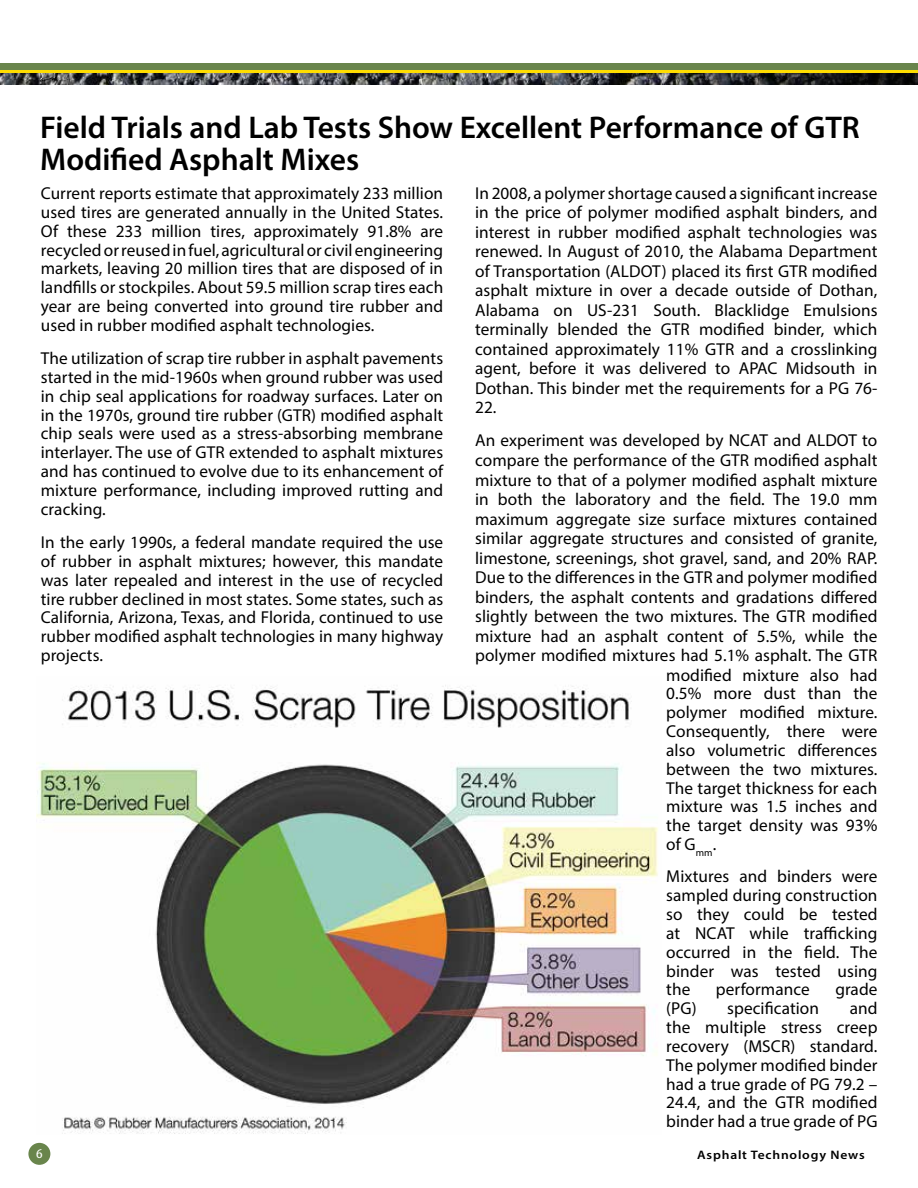
<style>
.page{position:relative;width:918px;height:1188px;background:#fff}
.page>*{position:absolute;margin:0;border:0;box-sizing:border-box;transform-origin:0 0}
.t1{font:600 31.5px/31.5px "Myriad Pro";color:#000}
.t2{font:17.25px/18.9px "Myriad Pro";letter-spacing:.005em;color:#000;text-align:justify}
.t3{font:condensed 13.5px "Myriad Pro";color:#fff;scale:1.25 1}
.t4{font:600 12.3px "Myriad Pro";letter-spacing:.06em;color:#000;scale:1.1 1}
</style>
<div class="page">
<div style="left:28px;top:1143px;width:22px;height:22px;background:#69854c;border-radius:50%"></div>
<svg style="left:0;top:63px;width:918px;height:21px;background:#6a703f"></svg>
<img style="left:36px;top:685px;width:622px;height:449px">
<h1 class="t1" style="left:40px;top:111px;width:821px">Field Trials and Lab Tests Show Excellent Performance of GTR<br>Modified Asphalt Mixes</h1>
<p class="t2" style="left:41px;top:183px;width:404px">Current reports estimate that approximately 233 million used tires are generated annually in the United States.<br>Of these 233 million tires, approximately 91.8% are recycled or reused in fuel, agricultural or civil engineering markets, leaving 20 million tires that are disposed of in landfills or stockpiles. About 59.5 million scrap tires each year are being converted into ground tire rubber and used in rubber modified asphalt technologies.</p>
<p class="t2" style="left:41px;top:348px;width:404px">The utilization of scrap tire rubber in asphalt pavements started in the mid-1960s when ground rubber was used in chip seal applications for roadway surfaces. Later on in the 1970s, ground tire rubber (GTR) modified asphalt chip seals were used as a stress-absorbing membrane interlayer. The use of GTR extended to asphalt mixtures and has continued to evolve due to its enhancement of mixture performance, including improved rutting and cracking.</p>
<p class="t2" style="left:41px;top:532px;width:404px">In the early 1990s, a federal mandate required the use of rubber in asphalt mixtures; however, this mandate was later repealed and interest in the use of recycled tire rubber declined in most states. Some states, such as California, Arizona, Texas, and Florida, continued to use rubber modified asphalt technologies in many highway projects.</p>
<p class="t2" style="left:475px;top:183px;width:404px;line-height:19.5px">In 2008, a polymer shortage caused a significant increase in the price of polymer modified asphalt binders, and interest in rubber modified asphalt technologies was renewed. In August of 2010, the Alabama Department of Transportation (ALDOT) placed its first GTR modified asphalt mixture in over a decade outside of Dothan, Alabama on US-231 South. Blacklidge Emulsions terminally blended the GTR modified binder, which contained approximately 11% GTR and a crosslinking agent, before it was delivered to APAC Midsouth in Dothan. This binder met the requirements for a PG 76- 22.</p>
<p class="t2" style="left:475px;top:431px;width:404px">An experiment was developed by NCAT and ALDOT to</p>
<p class="t2" style="left:475px;top:451px;width:404px">compare the performance of the GTR modified asphalt</p>
<p class="t2" style="left:475px;top:470px;width:404px">mixture to that of a polymer modified asphalt mixture</p>
<p class="t2" style="left:475px;top:490px;width:404px">in both the laboratory and the field. The 19.0 mm</p>
<p class="t2" style="left:475px;top:509px;width:404px">maximum aggregate size surface mixtures contained</p>
<p class="t2" style="left:475px;top:529px;width:404px">similar aggregate structures and consisted of granite,</p>
<p class="t2" style="left:475px;top:548px;width:404px">limestone, screenings, shot gravel, sand, and 20% RAP.</p>
<p class="t2" style="left:475px;top:568px;width:404px">Due to the differences in the GTR and polymer modified</p>
<p class="t2" style="left:475px;top:587px;width:404px">binders, the asphalt contents and gradations differed</p>
<p class="t2" style="left:475px;top:607px;width:404px">slightly between the two mixtures. The GTR modified</p>
<p class="t2" style="left:475px;top:626px;width:404px">mixture had an asphalt content of 5.5%, while the</p>
<p class="t2" style="left:475px;top:646px;width:404px">polymer modified mixtures had 5.1% asphalt. The GTR</p>
<p class="t2" style="left:666px;top:665px;width:213px">modified mixture also had</p>
<p class="t2" style="left:666px;top:684px;width:213px">0.5% more dust than the</p>
<p class="t2" style="left:666px;top:703px;width:213px">polymer modified mixture.</p>
<p class="t2" style="left:666px;top:722px;width:213px">Consequently, there were</p>
<p class="t2" style="left:666px;top:740px;width:213px">also volumetric differences</p>
<p class="t2" style="left:666px;top:759px;width:213px">between the two mixtures.</p>
<p class="t2" style="left:666px;top:778px;width:213px">The target thickness for each</p>
<p class="t2" style="left:666px;top:797px;width:213px">mixture was 1.5 inches and</p>
<p class="t2" style="left:666px;top:816px;width:213px">the target density was 93%</p>
<p class="t2" style="left:666px;top:835px;width:52px">of G<sub>mm</sub>.</p>
<p class="t2" style="left:666px;top:867px;width:213px">Mixtures and binders were sampled during construction so they could be tested at NCAT while trafficking occurred in the field. The binder was tested using the</p>
<p class="t2" style="left:716px;top:980px;width:96px">performance</p>
<p class="t2" style="left:835px;top:980px;width:44px">grade</p>
<p class="t2" style="left:666px;top:999px;width:32px">(PG)</p>
<p class="t2" style="left:727px;top:999px;width:93px">specification</p>
<p class="t2" style="left:666px;top:999px;width:213px;text-indent:183px">and the multiple stress creep recovery (MSCR) standard.<br>The polymer modified binder had a true grade of PG 79.2 – 24.4, and the GTR modified binder had a true grade of PG</p>
<p class="t3" style="left:36px;top:1145px;width:7px">6</p>
<p class="t4" style="left:697px;top:1147px;width:154px">Asphalt Technology News</p>
</div>
